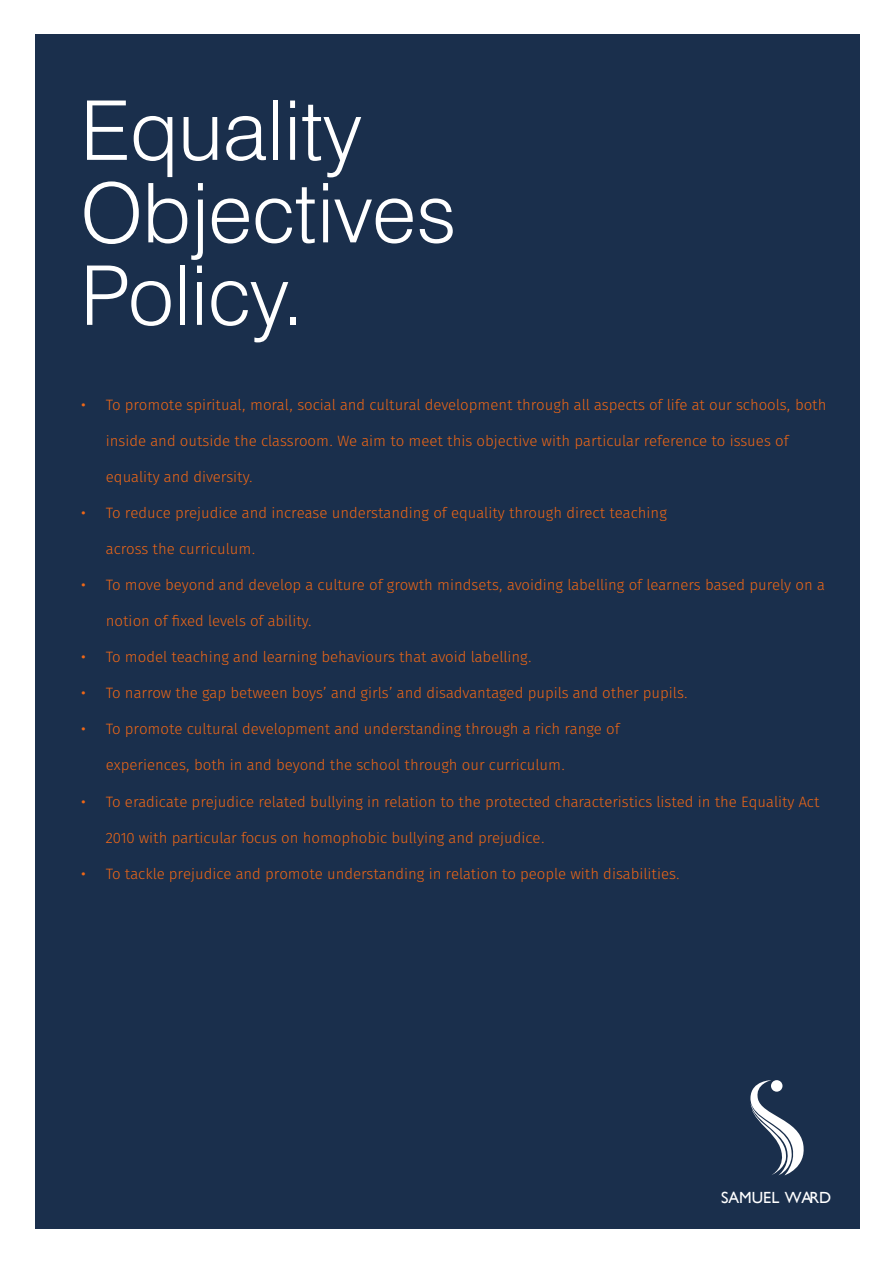
<style>
.page{position:relative;width:893px;height:1263px;background:#fff}
.page>*{position:absolute;margin:0;border:0;box-sizing:border-box;transform-origin:0 0}
.t1{font:300 82.5px "Swiss 721 BT";color:#fff}
.t2{font:16.2px "Gill Sans";color:#fff}
.t3{font:15px "Fira Sans OT Light";color:#f06716}
</style>
<div class="page">
<div style="left:35px;top:34px;width:825px;height:1195px;background:#1a2f4c"></div>
<svg style="left:750px;top:1080px;width:54px;height:95px"></svg>
<div style="left:771px;top:1080px;width:11px;height:12px;background:#fff;border-radius:50%"></div>
<p class="t1" style="left:80px;top:80px;width:283px">Equality</p>
<p class="t1" style="left:80px;top:163px;width:378px">Objectives</p>
<p class="t1" style="left:80px;top:245px;width:226px">Policy.</p>
<p class="t3" style="left:80px;top:395px;width:747px">• To promote spiritual, moral, social and cultural development through all aspects of life at our schools, both</p>
<p class="t3" style="left:106px;top:431px;width:684px">inside and outside the classroom. We aim to meet this objective with particular reference to issues of</p>
<p class="t3" style="left:106px;top:467px;width:149px">equality and diversity.</p>
<p class="t3" style="left:80px;top:503px;width:588px">• To reduce prejudice and increase understanding of equality through direct teaching</p>
<p class="t3" style="left:106px;top:539px;width:151px">across the curriculum.</p>
<p class="t3" style="left:80px;top:575px;width:746px">• To move beyond and develop a culture of growth mindsets, avoiding labelling of learners based purely on a</p>
<p class="t3" style="left:106px;top:611px;width:208px">notion of fixed levels of ability.</p>
<p class="t3" style="left:80px;top:647px;width:453px">• To model teaching and learning behaviours that avoid labelling.</p>
<p class="t3" style="left:80px;top:683px;width:609px">• To narrow the gap between boys’ and girls’ and disadvantaged pupils and other pupils.</p>
<p class="t3" style="left:80px;top:719px;width:541px">• To promote cultural development and understanding through a rich range of</p>
<p class="t3" style="left:106px;top:755px;width:461px">experiences, both in and beyond the school through our curriculum.</p>
<p class="t3" style="left:80px;top:791px;width:741px">• To eradicate prejudice related bullying in relation to the protected characteristics listed in the Equality Act</p>
<p class="t3" style="left:106px;top:827px;width:440px">2010 with particular focus on homophobic bullying and prejudice.</p>
<p class="t3" style="left:80px;top:863px;width:601px">• To tackle prejudice and promote understanding in relation to people with disabilities.</p>
<p class="t2" style="left:721px;top:1187px;width:112px">SAMUEL WARD</p>
</div>
